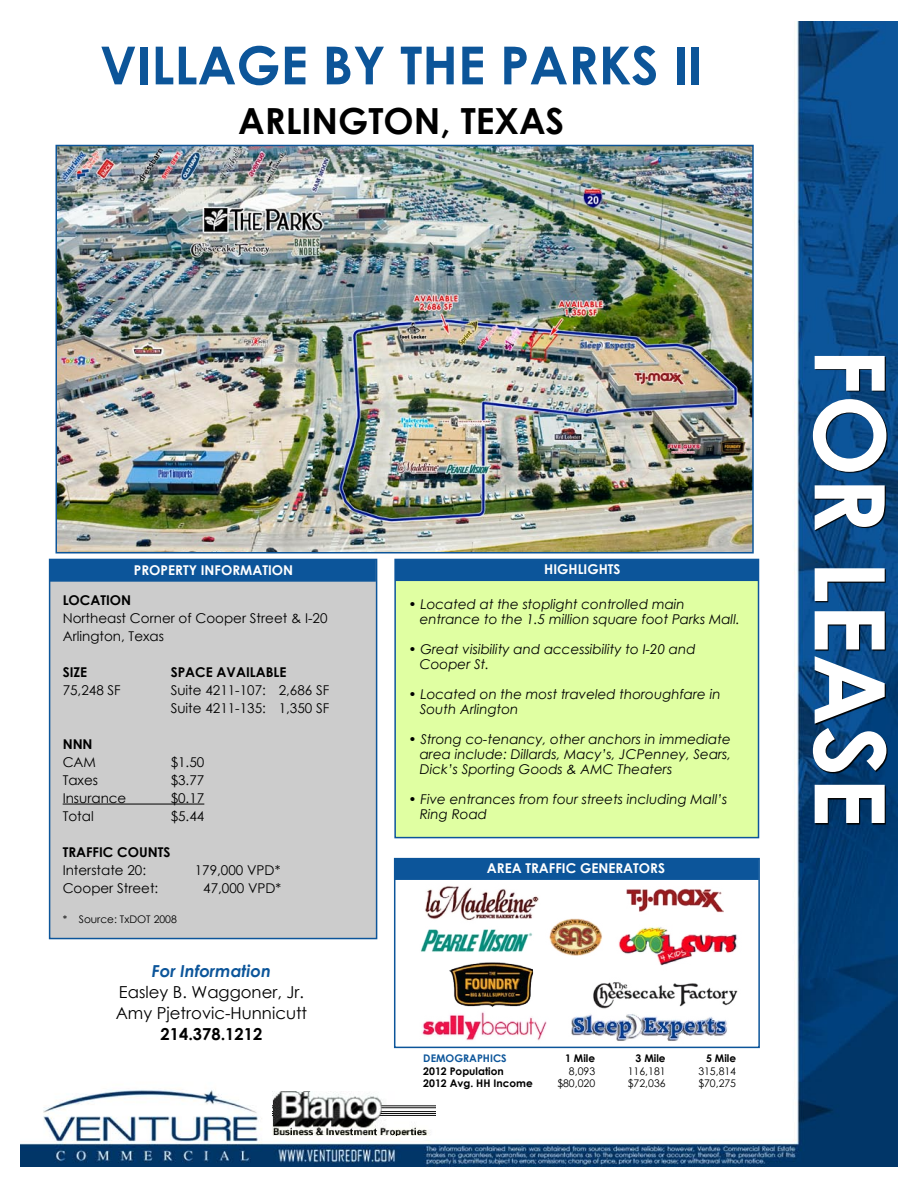
<style>
.page{position:relative;width:918px;height:1188px;background:#fff}
.page>*{position:absolute;margin:0;border:0;box-sizing:border-box;transform-origin:0 0}
.t1{font:700 97.5px "Century Gothic";color:#fff}
.t2{font:700 52.5px "Century Gothic";color:#0c5599}
.t3{font:700 36px "Century Gothic";color:#000}
.t4{font:16.5px/21px "Century Gothic";color:#000}
.t5{font:italic 700 16.5px "Century Gothic";color:#0c559a}
.t6{font:700 16.5px "Century Gothic";color:#000}
.t7{font:italic 13.5px/15px "Century Gothic";color:#000}
.t8{font:13.5px/18px "Century Gothic";color:#000}
.t9{font:700 13.5px "Century Gothic";color:#fff}
.t10{font:700 13.5px "Century Gothic";color:#000}
.t11{font:10.5px/12.6px "Century Gothic";color:#000}
.t12{font:700 10.5px/12.6px "Century Gothic";color:#000}
.t13{font:700 10.5px "Century Gothic";color:#0c559a}
</style>
<div class="page">
<img style="left:21px;top:22px;width:876px;height:1144px">
<svg style="left:814px;top:357px;width:84px;height:775px"></svg>
<div style="left:394px;top:559px;width:365px;height:279px;background:#e0ffa2;border:2px solid #0c559a"></div>
<div style="left:394px;top:858px;width:366px;height:190px;background:#fff;border:2px solid #0c559a"></div>
<div style="left:395px;top:559px;width:363px;height:22px;background:#0c559a"></div>
<div style="left:49px;top:559px;width:328px;height:380px;background:#ccc;border:2px solid #0c559a"></div>
<div style="left:50px;top:560px;width:326px;height:22px;background:#0c559a;border:2px solid #0c559a"></div>
<div style="left:394px;top:858px;width:365px;height:22px;background:#0c559a"></div>
<hr style="left:63px;top:804px;width:141px;height:1px;background:#000">
<img style="left:59px;top:148px;width:692px;height:403px">
<div style="left:56px;top:145px;width:698px;height:409px;border:2px solid #0c559a"></div>
<img style="left:571px;top:1014px;width:157px;height:27px">
<img style="left:627px;top:888px;width:97px;height:25px">
<img style="left:549px;top:918px;width:53px;height:38px">
<img style="left:618px;top:927px;width:119px;height:39px">
<img style="left:422px;top:1012px;width:125px;height:29px">
<img style="left:420px;top:929px;width:113px;height:23px">
<img style="left:425px;top:885px;width:114px;height:35px">
<img style="left:449px;top:962px;width:85px;height:45px">
<img style="left:593px;top:982px;width:145px;height:27px">
<img style="left:272px;top:1091px;width:163px;height:45px">
<h2 class="t2" style="left:100px;top:25px;width:604px">VILLAGE BY THE PARKS II</h2>
<h3 class="t3" style="left:238px;top:93px;width:328px">ARLINGTON, TEXAS</h3>
<p class="t9" style="left:134px;top:560px;width:161px">PROPERTY INFORMATION</p>
<p class="t9" style="left:544px;top:559px;width:78px">HIGHLIGHTS</p>
<p class="t10" style="left:63px;top:590px;width:70px">LOCATION</p>
<p class="t8" style="left:63px;top:609px;width:266px">Northeast Corner of Cooper Street &amp; I-20<br>Arlington, Texas</p>
<p class="t10" style="left:63px;top:662px;width:26px">SIZE</p>
<p class="t10" style="left:171px;top:662px;width:117px">SPACE AVAILABLE</p>
<p class="t8" style="left:63px;top:681px;width:60px">75,248 SF</p>
<p class="t8" style="left:171px;top:681px;width:160px">Suite 4211-107: 2,686 SF<br>Suite 4211-135: 1,350 SF</p>
<p class="t10" style="left:63px;top:734px;width:31px">NNN</p>
<p class="t8" style="left:63px;top:753px;width:35px">CAM</p>
<p class="t8" style="left:171px;top:753px;width:35px">$1.50</p>
<p class="t8" style="left:63px;top:771px;width:37px">Taxes</p>
<p class="t8" style="left:171px;top:771px;width:35px">$3.77</p>
<p class="t8" style="left:63px;top:789px;width:65px">Insurance</p>
<p class="t8" style="left:171px;top:789px;width:35px">$0.17</p>
<p class="t8" style="left:63px;top:807px;width:33px">Total</p>
<p class="t8" style="left:171px;top:807px;width:35px">$5.44</p>
<p class="t10" style="left:63px;top:842px;width:109px">TRAFFIC COUNTS</p>
<p class="t8" style="left:63px;top:861px;width:85px">Interstate 20:</p>
<p class="t8" style="left:195px;top:861px;width:87px">179,000 VPD*</p>
<p class="t8" style="left:63px;top:879px;width:97px">Cooper Street:</p>
<p class="t8" style="left:203px;top:879px;width:80px">47,000 VPD*</p>
<p class="t11" style="left:63px;top:912px;width:116px">* Source: TxDOT 2008</p>
<p class="t5" style="left:152px;top:958px;width:121px">For Information</p>
<p class="t4" style="left:116px;top:981px;width:193px">Easley B. Waggoner, Jr.<br>Amy Pjetrovic-Hunnicutt</p>
<p class="t6" style="left:161px;top:1021px;width:103px">214.378.1212</p>
<p class="t7" style="left:420px;top:597px;width:322px;text-indent:-11px">• Located at the stoplight controlled main entrance to the 1.5 million square foot Parks Mall.</p>
<p class="t7" style="left:420px;top:642px;width:277px;text-indent:-11px">• Great visibility and accessibility to I-20 and<br>Cooper St.</p>
<p class="t7" style="left:420px;top:687px;width:302px;text-indent:-11px">• Located on the most traveled thoroughfare in<br>South Arlington</p>
<p class="t7" style="left:420px;top:732px;width:313px;text-align:justify;text-indent:-11px">• Strong co-tenancy, other anchors in immediate area include: Dillards, Macy’s, JCPenney, Sears, Dick’s Sporting Goods &amp; AMC Theaters</p>
<p class="t7" style="left:420px;top:792px;width:309px;text-indent:-11px">• Five entrances from four streets including Mall’s<br>Ring Road</p>
<p class="t9" style="left:487px;top:858px;width:180px">AREA TRAFFIC GENERATORS</p>
<p class="t13" style="left:423px;top:1050px;width:85px">DEMOGRAPHICS</p>
<p class="t12" style="left:423px;top:1064px;width:111px">2012 Population<br>2012 Avg. HH Income</p>
<p class="t12" style="left:565px;top:1051px;width:32px">1 Mile</p>
<p class="t11" style="left:557px;top:1064px;width:39px;text-align:right">8,093 $80,020</p>
<p class="t12" style="left:636px;top:1051px;width:32px">3 Mile</p>
<p class="t11" style="left:628px;top:1064px;width:39px">116,181 $72,036</p>
<p class="t12" style="left:706px;top:1051px;width:32px">5 Mile</p>
<p class="t11" style="left:698px;top:1064px;width:39px">315,814 $70,275</p>
<h1 class="t1" style="left:924px;top:348px;width:481px;rotate:90deg">FOR LEASE</h1>
</div>
